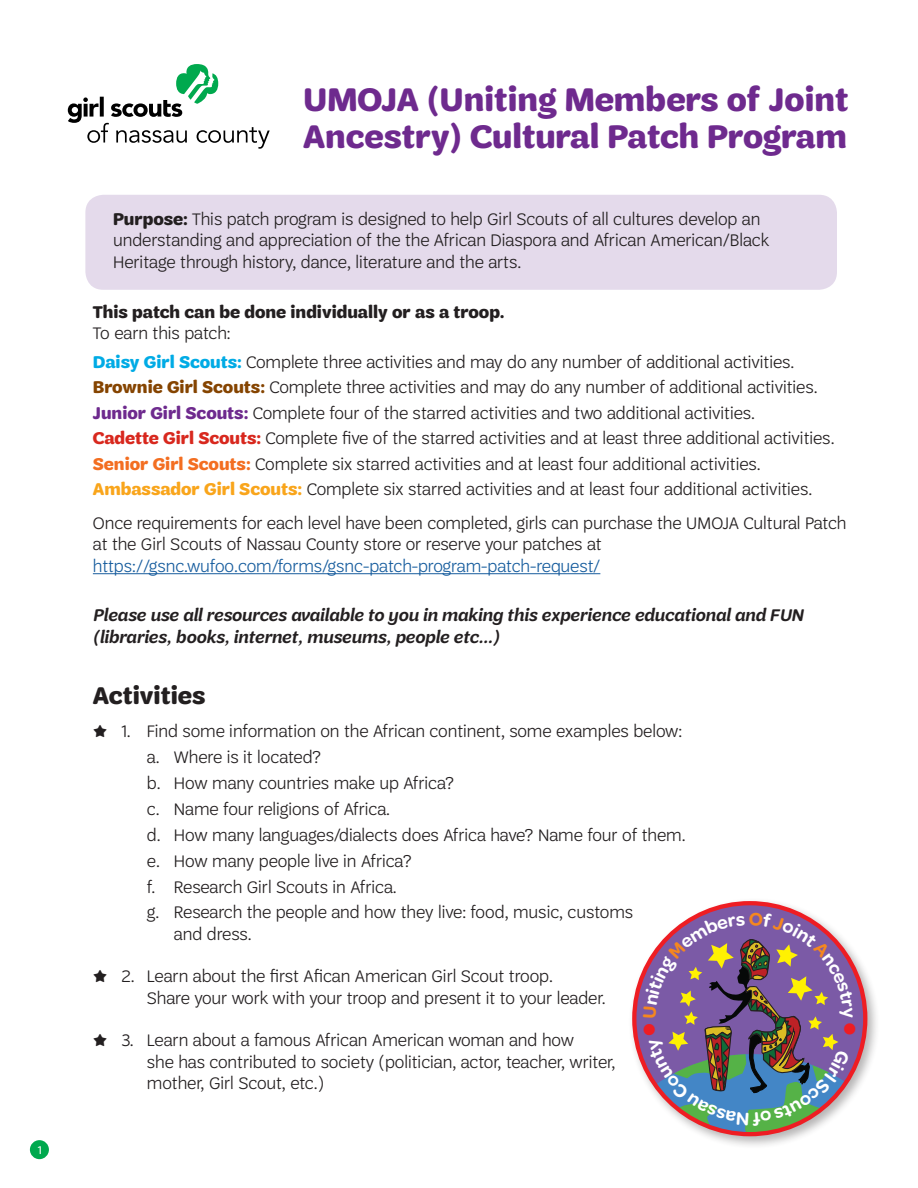
<style>
.page{position:relative;width:918px;height:1188px;background:#fff}
.page>*{position:absolute;margin:0;border:0;box-sizing:border-box;transform-origin:0 0}
.t1{font:700 34.5px/37.5px "Trefoil Sans";color:#6e2a8e}
.t2{font:700 25.5px "Trefoil Sans";color:#231f20}
.t3{font:300 18px/21.6px "Trefoil Sans";color:#231f20}
.t4{font:italic 600 18px/21.6px "Trefoil Sans";color:#231f20}
.t5{font:300 18px "Trefoil Sans";color:#175d9e}
.t6{font:700 18px "Trefoil Sans";color:#231f20}
.t7{font:12px "Trefoil Sans";color:#fff}
.s1{font-weight:700}
.s2{font-weight:700;color:#00abe5}
.s3{font-weight:700;color:#854400}
.s4{font-weight:700;color:#6e2a8e}
.s5{font-weight:700;color:#d8281e}
.s6{font-weight:700;color:#f36e21}
.s7{font-weight:700;color:#f9a51b}
.s8{font-size:24px}
</style>
<div class="page">
<div style="left:85px;top:195px;width:752px;height:95px;background:#e4daeb;border-radius:18px"></div>
<div style="left:628px;top:897px;width:253px;height:253px;background:#231f20;opacity:.33"></div>
<svg style="left:635px;top:903px;width:231px;height:231px;background:#a34477"></svg>
<svg style="left:68px;top:64px;width:202px;height:85px"></svg>
<hr style="left:93px;top:573px;width:507px;height:1px;background:#175d9e">
<div style="left:30px;top:1140px;width:19px;height:19px;background:#00a94e;border-radius:50%"></div>
<svg style="left:643px;top:912px;width:213px;height:227px;background:#877995"></svg>
<p class="t7" style="left:38px;top:1143px;width:6px">1</p>
<p class="t1" style="left:303px;top:81px;width:547px">UMOJA (Uniting Members of Joint<br>Ancestry) Cultural Patch Program</p>
<p class="t3" style="left:113px;top:208px;width:658px"><span class="s1">Purpose:</span> This patch program is designed to help Girl Scouts of all cultures develop an understanding and appreciation of the the African Diaspora and African American/Black<br>Heritage through history, dance, literature and the arts.</p>
<p class="t6" style="left:93px;top:302px;width:413px">This patch can be done individually or as a troop.</p>
<p class="t3" style="left:93px;top:322px;width:139px">To earn this patch:</p>
<p class="t3" style="left:93px;top:349px;width:726px;line-height:25.5px"><span class="s2">Daisy Girl Scouts:</span> Complete three activities and may do any number of additional activities.<br><span class="s3">Brownie Girl Scouts:</span> Complete three activities and may do any number of additional activities.</p>
<p class="t3" style="left:93px;top:402px;width:664px"><span class="s4">Junior Girl Scouts:</span> Complete four of the starred activities and two additional activities.</p>
<p class="t3" style="left:93px;top:427px;width:743px"><span class="s5">Cadette Girl Scouts:</span> Complete five of the starred activities and at least three additional activities.</p>
<p class="t3" style="left:93px;top:453px;width:670px"><span class="s6">Senior Girl Scouts:</span> Complete six starred activities and at least four additional activities.</p>
<p class="t3" style="left:93px;top:478px;width:721px"><span class="s7">Ambassador Girl Scouts:</span> Complete six starred activities and at least four additional activities.</p>
<p class="t3" style="left:93px;top:512px;width:755px">Once requirements for each level have been completed, girls can purchase the UMOJA Cultural Patch</p>
<p class="t3" style="left:93px;top:534px;width:510px">at the Girl Scouts of Nassau County store or reserve your patches at</p>
<p class="t5" style="left:93px;top:556px;width:509px">https://gsnc.wufoo.com/forms/gsnc-patch-program-patch-request/</p>
<p class="t4" style="left:93px;top:605px;width:712px">Please use all resources available to you in making this experience educational and FUN (libraries, books, internet, museums, people etc...)</p>
<p class="t2" style="left:93px;top:681px;width:114px">Activities</p>
<p class="t3" style="left:93px;top:720px;width:591px"><span class="s8">★</span> 1. Find some information on the African continent, some examples below:</p>
<p class="t3" style="left:147px;top:746px;width:176px">a. Where is it located?</p>
<p class="t3" style="left:147px;top:772px;width:309px">b. How many countries make up Africa?</p>
<p class="t3" style="left:147px;top:798px;width:245px">c. Name four religions of Africa.</p>
<p class="t3" style="left:147px;top:824px;width:540px">d. How many languages/dialects does Africa have? Name four of them.</p>
<p class="t3" style="left:147px;top:850px;width:266px">e. How many people live in Africa?</p>
<p class="t3" style="left:147px;top:876px;width:251px">f. Research Girl Scouts in Africa.</p>
<p class="t3" style="left:174px;top:902px;width:461px;text-indent:-27px">g. Research the people and how they live: food, music, customs and dress.</p>
<p class="t3" style="left:147px;top:966px;width:460px;text-indent:-54px"><span class="s8">★</span> 2. Learn about the first Afican American Girl Scout troop.<br>Share your work with your troop and present it to your leader.</p>
<p class="t3" style="left:147px;top:1030px;width:470px;text-indent:-54px"><span class="s8">★</span> 3. Learn about a famous African American woman and how<br>she has contributed to society (politician, actor, teacher, writer, mother, Girl Scout, etc.)</p>
</div>
